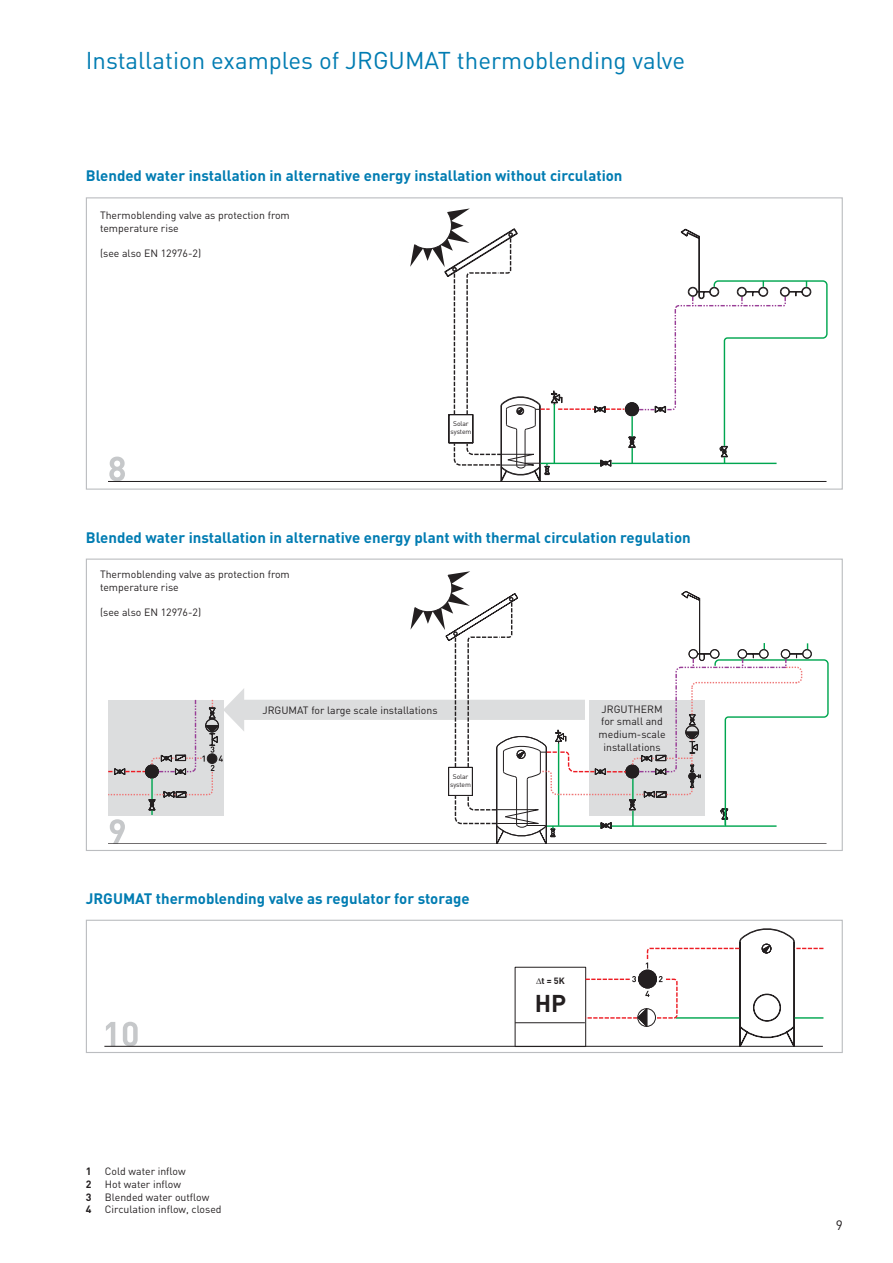
<style>
.page{position:relative;width:893px;height:1263px;background:#fff}
.page>*{position:absolute;margin:0;border:0;box-sizing:border-box;transform-origin:0 0}
.t1{font:24px "DIN";color:#007cb2}
.t2{font:700 15px "DIN";color:#007cb2}
.t3{font:13.5px "DIN";color:#231f20}
.t4{font:10.5px/12.6px "DIN";color:#231f20}
.t5{font:700 10.5px "DIN";color:#231f20}
.t6{font:700 9px "DIN";color:#231f20}
.t7{font:6.75px/7.5px "DIN";letter-spacing:-.015em;color:#231f20;text-align:center}
</style>
<div class="page">
<svg style="left:410px;top:208px;width:418px;height:274px"></svg>
<svg style="left:109px;top:457px;width:16px;height:24px"></svg>
<hr style="left:108px;top:481px;width:718px;height:1px;background:#231f20">
<svg style="left:108px;top:571px;width:721px;height:273px"></svg>
<div style="left:86px;top:920px;width:757px;height:133px;border:1px solid #bbbdc0"></div>
<svg style="left:106px;top:1022px;width:9px;height:24px"></svg>
<svg style="left:123px;top:1022px;width:15px;height:24px"></svg>
<hr style="left:104px;top:1046px;width:719px;height:1px;background:#231f20">
<svg style="left:515px;top:928px;width:309px;height:119px"></svg>
<h1 class="t1" style="left:86px;top:52px;width:601px">Installation examples of JRGUMAT thermoblending valve</h1>
<h2 class="t2" style="left:86px;top:171px;width:538px">Blended water installation in alternative energy installation without circulation</h2>
<p class="t4" style="left:100px;top:211px;width:191px">Thermoblending valve as protection from temperature rise</p>
<p class="t4" style="left:100px;top:248px;width:103px">(see also EN 12976-2)</p>
<p class="t7" style="left:451px;top:421px;width:22px">Solar system</p>
<h2 class="t2" style="left:86px;top:532px;width:606px">Blended water installation in alternative energy plant with thermal circulation regulation</h2>
<p class="t4" style="left:100px;top:569px;width:191px">Thermoblending valve as protection from temperature rise</p>
<p class="t4" style="left:100px;top:607px;width:103px">(see also EN 12976-2)</p>
<p class="t4" style="left:262px;top:705px;width:177px">JRGUMAT for large scale installations</p>
<p class="t4" style="left:599px;top:704px;width:68px;text-align:center">JRGUTHERM for small and medium-scale installations</p>
<p class="t7" style="left:450px;top:774px;width:22px">Solar system</p>
<h2 class="t2" style="left:86px;top:893px;width:385px">JRGUMAT thermoblending valve as regulator for storage</h2>
<p class="t6" style="left:542px;top:977px;width:25px">t = 5K</p>
<p class="t5" style="left:86px;top:1168px;width:7px">1</p>
<p class="t4" style="left:105px;top:1166px;width:82px">Cold water inflow</p>
<p class="t5" style="left:86px;top:1180px;width:7px">2</p>
<p class="t4" style="left:105px;top:1179px;width:77px">Hot water inflow</p>
<p class="t5" style="left:86px;top:1193px;width:7px">3</p>
<p class="t4" style="left:105px;top:1192px;width:106px">Blended water outflow</p>
<p class="t5" style="left:86px;top:1206px;width:7px">4</p>
<p class="t4" style="left:105px;top:1204px;width:118px">Circulation inflow, closed</p>
<p class="t3" style="left:836px;top:1220px;width:9px">9</p>
</div>
